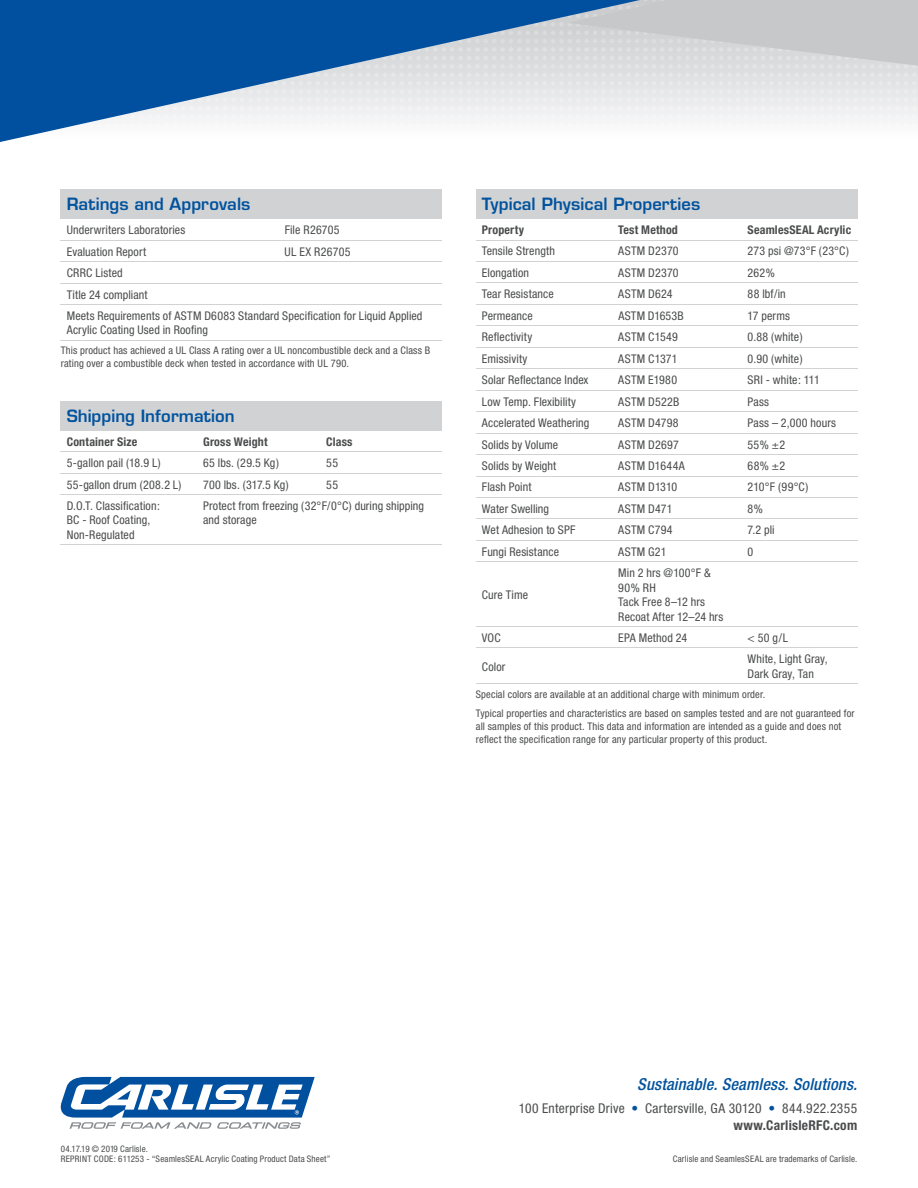
<style>
.page{position:relative;width:918px;height:1188px;background:#fff}
.page>*{position:absolute;margin:0;border:0;box-sizing:border-box;transform-origin:0 0}
.t1{font:600 16.5px "Eurostile";letter-spacing:.005em;color:#01539e}
.t2{font:italic 500 condensed 16.5px "Helvetica Neue";letter-spacing:.01em;color:#01539e}
.t3{font:condensed 13.5px/16.5px "Helvetica Neue";letter-spacing:.015em;color:#4b4c4d;text-align:right}
.t4{font:condensed 12px/14.4px "Helvetica Neue";letter-spacing:.01em;color:#4b4c4d}
.t5{font:700 condensed 12px "Helvetica Neue";letter-spacing:.015em;color:#4b4c4d}
.t6{font:condensed 12px "Helvetica Neue";letter-spacing:.03em;color:#4b4c4d}
.t7{font:condensed 10.5px/12.8px "Helvetica Neue";letter-spacing:.015em;color:#4b4c4d}
.t8{font:condensed 9px/10.5px "Helvetica Neue";letter-spacing:.02em;color:#4b4c4d}
.s1{color:#01539e}
.s2{font-weight:700}
</style>
<div class="page">
<svg style="left:730px;top:0;width:188px;height:121px;background:#d8d8da"></svg>
<svg style="left:0;top:0;width:730px;height:142px"></svg>
<div style="left:476px;top:189px;width:381px;height:30px;background:#d1d2d4"></div>
<hr style="left:476px;top:240px;width:381px;height:1px;background:#d1d2d4">
<hr style="left:476px;top:261px;width:381px;height:1px;background:#d1d2d4">
<hr style="left:476px;top:283px;width:381px;height:1px;background:#d1d2d4">
<hr style="left:476px;top:304px;width:381px;height:1px;background:#d1d2d4">
<hr style="left:476px;top:325px;width:381px;height:1px;background:#d1d2d4">
<hr style="left:476px;top:347px;width:381px;height:1px;background:#d1d2d4">
<hr style="left:476px;top:368px;width:381px;height:1px;background:#d1d2d4">
<hr style="left:476px;top:390px;width:381px;height:1px;background:#d1d2d4">
<hr style="left:476px;top:411px;width:381px;height:1px;background:#d1d2d4">
<hr style="left:476px;top:433px;width:381px;height:1px;background:#d1d2d4">
<hr style="left:476px;top:454px;width:381px;height:1px;background:#d1d2d4">
<hr style="left:476px;top:476px;width:381px;height:1px;background:#d1d2d4">
<hr style="left:476px;top:497px;width:381px;height:1px;background:#d1d2d4">
<hr style="left:476px;top:519px;width:381px;height:1px;background:#d1d2d4">
<hr style="left:476px;top:540px;width:381px;height:1px;background:#d1d2d4">
<hr style="left:476px;top:561px;width:381px;height:1px;background:#d1d2d4">
<hr style="left:476px;top:626px;width:381px;height:1px;background:#d1d2d4">
<hr style="left:476px;top:648px;width:381px;height:1px;background:#d1d2d4">
<hr style="left:476px;top:683px;width:381px;height:1px;background:#d1d2d4">
<div style="left:61px;top:401px;width:381px;height:29px;background:#d1d2d4"></div>
<hr style="left:61px;top:473px;width:381px;height:1px;background:#d1d2d4">
<hr style="left:61px;top:494px;width:381px;height:1px;background:#d1d2d4">
<hr style="left:61px;top:544px;width:381px;height:1px;background:#d1d2d4">
<hr style="left:61px;top:451px;width:381px;height:1px;background:#d1d2d4">
<div style="left:61px;top:189px;width:381px;height:30px;background:#d1d2d4"></div>
<hr style="left:61px;top:240px;width:381px;height:1px;background:#d1d2d4">
<hr style="left:61px;top:261px;width:381px;height:1px;background:#d1d2d4">
<hr style="left:61px;top:283px;width:381px;height:1px;background:#d1d2d4">
<hr style="left:61px;top:304px;width:381px;height:1px;background:#d1d2d4">
<hr style="left:61px;top:340px;width:381px;height:1px;background:#d1d2d4">
<svg style="left:61px;top:1077px;width:254px;height:52px"></svg>
<h1 class="t1" style="left:67px;top:198px;width:185px">Ratings and Approvals</h1>
<p class="t4" style="left:67px;top:224px;width:120px">Underwriters Laboratories</p>
<p class="t4" style="left:285px;top:224px;width:56px">File R26705</p>
<p class="t4" style="left:67px;top:245px;width:81px">Evaluation Report</p>
<p class="t4" style="left:285px;top:245px;width:67px">UL EX R26705</p>
<p class="t4" style="left:67px;top:263px;width:357px;line-height:21.5px">CRRC Listed<br>Title 24 compliant<br>Meets Requirements of ASTM D6083 Standard Specification for Liquid Applied</p>
<p class="t4" style="left:67px;top:324px;width:143px">Acrylic Coating Used in Roofing</p>
<p class="t7" style="left:61px;top:345px;width:371px">This product has achieved a UL Class A rating over a UL noncombustible deck and a Class B rating over a combustible deck when tested in accordance with UL 790.</p>
<h1 class="t1" style="left:67px;top:410px;width:169px">Shipping Information</h1>
<p class="t5" style="left:67px;top:437px;width:72px">Container Size</p>
<p class="t5" style="left:203px;top:437px;width:66px">Gross Weight</p>
<p class="t5" style="left:326px;top:437px;width:28px">Class</p>
<p class="t4" style="left:67px;top:457px;width:95px">5-gallon pail (18.9 L)</p>
<p class="t4" style="left:203px;top:457px;width:77px">65 lbs. (29.5 Kg)</p>
<p class="t4" style="left:326px;top:457px;width:13px">55</p>
<p class="t4" style="left:67px;top:478px;width:116px">55-gallon drum (208.2 L)</p>
<p class="t4" style="left:203px;top:478px;width:87px">700 lbs. (317.5 Kg)</p>
<p class="t4" style="left:326px;top:478px;width:13px">55</p>
<p class="t4" style="left:67px;top:500px;width:95px">D.O.T. Classification:<br>BC - Roof Coating,<br>Non-Regulated</p>
<p class="t4" style="left:203px;top:500px;width:222px">Protect from freezing (32°F/0°C) during shipping and storage</p>
<h1 class="t1" style="left:482px;top:198px;width:220px">Typical Physical Properties</h1>
<p class="t5" style="left:482px;top:225px;width:44px">Property</p>
<p class="t5" style="left:618px;top:225px;width:61px">Test Method</p>
<p class="t5" style="left:748px;top:225px;width:105px">SeamlesSEAL Acrylic</p>
<p class="t4" style="left:482px;top:245px;width:75px">Tensile Strength</p>
<p class="t4" style="left:618px;top:245px;width:62px">ASTM D2370</p>
<p class="t4" style="left:748px;top:245px;width:103px">273 psi @73°F (23°C)</p>
<p class="t4" style="left:482px;top:266px;width:49px">Elongation</p>
<p class="t4" style="left:618px;top:266px;width:62px">ASTM D2370</p>
<p class="t4" style="left:748px;top:266px;width:29px">262%</p>
<p class="t4" style="left:482px;top:288px;width:73px">Tear Resistance</p>
<p class="t4" style="left:618px;top:288px;width:56px">ASTM D624</p>
<p class="t4" style="left:748px;top:288px;width:40px">88 lbf/in</p>
<p class="t4" style="left:482px;top:309px;width:52px">Permeance</p>
<p class="t4" style="left:618px;top:309px;width:67px">ASTM D1653B</p>
<p class="t4" style="left:748px;top:309px;width:44px">17 perms</p>
<p class="t4" style="left:482px;top:331px;width:52px">Reflectivity</p>
<p class="t4" style="left:618px;top:331px;width:61px">ASTM C1549</p>
<p class="t4" style="left:748px;top:331px;width:56px">0.88 (white)</p>
<p class="t4" style="left:482px;top:352px;width:47px">Emissivity</p>
<p class="t4" style="left:618px;top:352px;width:61px">ASTM C1371</p>
<p class="t4" style="left:748px;top:352px;width:56px">0.90 (white)</p>
<p class="t4" style="left:482px;top:374px;width:108px">Solar Reflectance Index</p>
<p class="t4" style="left:618px;top:374px;width:60px">ASTM E1980</p>
<p class="t4" style="left:748px;top:374px;width:74px">SRI - white: 111</p>
<p class="t4" style="left:482px;top:395px;width:96px">Low Temp. Flexibility</p>
<p class="t4" style="left:618px;top:395px;width:62px">ASTM D522B</p>
<p class="t4" style="left:748px;top:395px;width:23px">Pass</p>
<p class="t4" style="left:482px;top:417px;width:109px">Accelerated Weathering</p>
<p class="t4" style="left:618px;top:417px;width:62px">ASTM D4798</p>
<p class="t4" style="left:748px;top:417px;width:90px">Pass – 2,000 hours</p>
<p class="t4" style="left:482px;top:438px;width:78px">Solids by Volume</p>
<p class="t4" style="left:618px;top:438px;width:62px">ASTM D2697</p>
<p class="t4" style="left:748px;top:438px;width:39px">55% ±2</p>
<p class="t4" style="left:482px;top:460px;width:76px">Solids by Weight</p>
<p class="t6" style="left:618px;top:461px;width:68px">ASTM D1644A</p>
<p class="t4" style="left:748px;top:460px;width:39px">68% ±2</p>
<p class="t4" style="left:482px;top:481px;width:51px">Flash Point</p>
<p class="t4" style="left:618px;top:481px;width:60px">ASTM D1310</p>
<p class="t4" style="left:748px;top:481px;width:62px">210°F (99°C)</p>
<p class="t4" style="left:482px;top:502px;width:69px">Water Swelling</p>
<p class="t4" style="left:618px;top:502px;width:56px">ASTM D471</p>
<p class="t4" style="left:748px;top:502px;width:17px">8%</p>
<p class="t4" style="left:482px;top:524px;width:95px">Wet Adhesion to SPF</p>
<p class="t6" style="left:618px;top:526px;width:56px">ASTM C794</p>
<p class="t4" style="left:748px;top:524px;width:29px">7.2 pli</p>
<p class="t4" style="left:482px;top:545px;width:79px">Fungi Resistance</p>
<p class="t4" style="left:618px;top:545px;width:50px">ASTM G21</p>
<p class="t4" style="left:748px;top:545px;width:7px">0</p>
<p class="t4" style="left:482px;top:588px;width:48px">Cure Time</p>
<p class="t4" style="left:618px;top:567px;width:107px">Min 2 hrs @100°F &amp;<br>90% RH<br>Tack Free 8–12 hrs<br>Recoat After 12–24 hrs</p>
<p class="t4" style="left:482px;top:632px;width:20px">VOC</p>
<p class="t4" style="left:618px;top:632px;width:70px">EPA Method 24</p>
<p class="t4" style="left:748px;top:632px;width:42px">&lt; 50 g/L</p>
<p class="t4" style="left:482px;top:660px;width:25px">Color</p>
<p class="t4" style="left:748px;top:653px;width:81px">White, Light Gray,<br>Dark Gray, Tan</p>
<p class="t7" style="left:476px;top:685px;width:380px;line-height:19.5px">Special colors are available at an additional charge with minimum order.<br>Typical properties and characteristics are based on samples tested and are not guaranteed for</p>
<p class="t7" style="left:476px;top:721px;width:367px">all samples of this product. This data and information are intended as a guide and does not reflect the specification range for any particular property of this product.</p>
<h1 class="t2" style="left:637px;top:1078px;width:221px">Sustainable. Seamless. Solutions.</h1>
<p class="t3" style="left:519px;top:1101px;width:340px">100 Enterprise Drive <span class="s1">•</span> Cartersville, GA 30120 <span class="s1">•</span> 844.922.2355 <span class="s2">www.CarlisleRFC.com</span></p>
<p class="t8" style="left:61px;top:1144px;width:271px">04.17.19 © 2019 Carlisle.<br>REPRINT CODE: 611253 - “SeamlesSEAL Acrylic Coating Product Data Sheet”</p>
<p class="t8" style="left:673px;top:1155px;width:186px">Carlisle and SeamlesSEAL are trademarks of Carlisle.</p>
</div>
